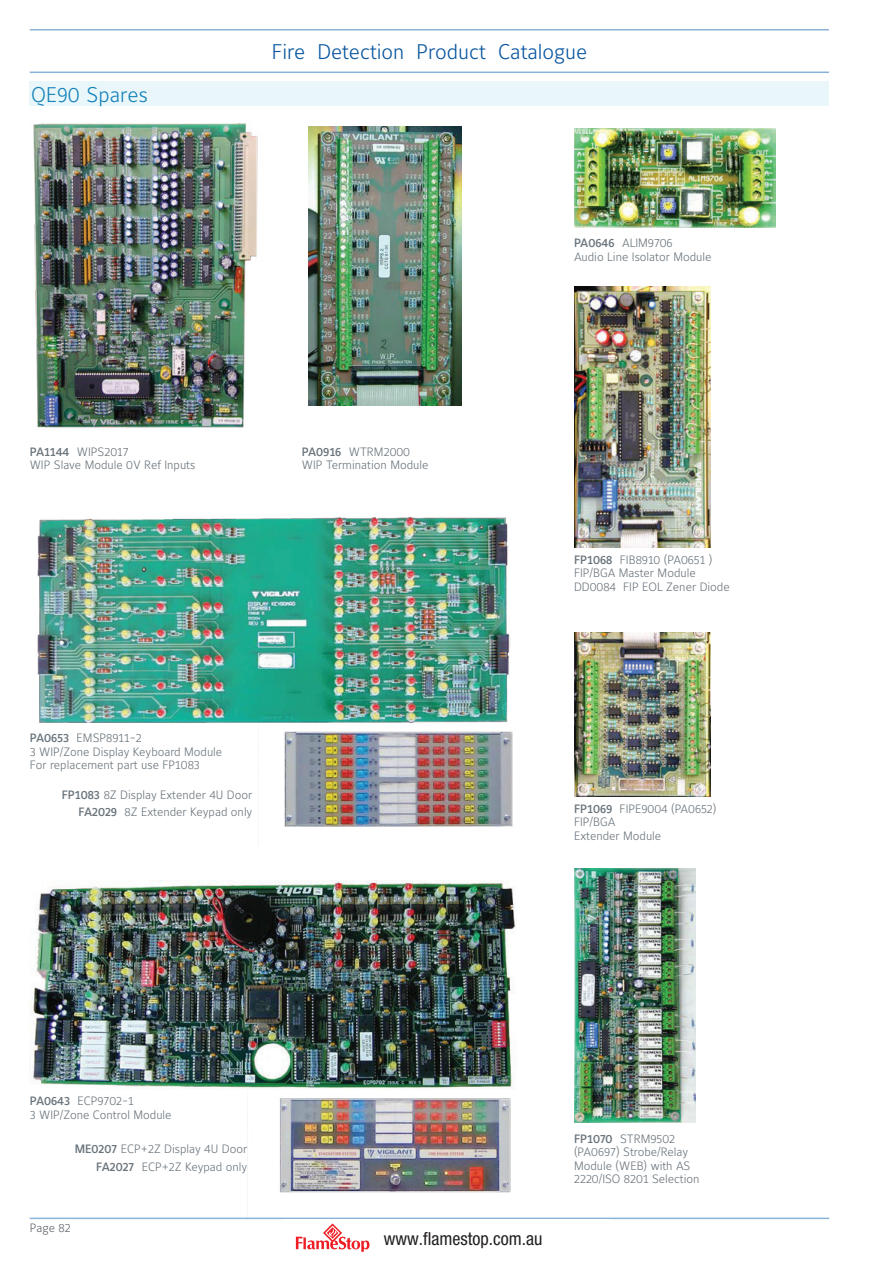
<style>
.page{position:relative;width:893px;height:1263px;background:#fff}
.page>*{position:absolute;margin:0;border:0;box-sizing:border-box;transform-origin:0 0}
.t1{font:300 21px "Maurea Jci Lf ML";color:#08559f}
.t2{font:300 21px "Maurea Jci Lf ML";color:#1481b8}
.t3{font:condensed 18px "Helvetica Neue";color:#231f20}
.t4{font:300 12px/13.5px "Maurea Jci Lf ML";color:#69747c}
.t5{font:300 12px "Maurea Jci Lf ML";color:#5e646a}
.s1{font-weight:500}
</style>
<div class="page">
<hr style="left:30px;top:1217px;width:799px;height:2px;background:#8bb3d9">
<hr style="left:30px;top:72px;width:799px;height:1px;background:#8bb3d9">
<hr style="left:30px;top:29px;width:799px;height:2px;background:#8bb3d9">
<div style="left:30px;top:81px;width:799px;height:25px;background:#e9f7fb"></div>
<img style="left:33px;top:123px;width:225px;height:305px">
<img style="left:32px;top:881px;width:484px;height:207px">
<img style="left:37px;top:516px;width:473px;height:207px">
<img style="left:308px;top:127px;width:154px;height:278px">
<img style="left:574px;top:128px;width:201px;height:100px">
<img style="left:574px;top:286px;width:136px;height:261px">
<img style="left:574px;top:632px;width:136px;height:165px">
<img style="left:574px;top:869px;width:121px;height:254px">
<img style="left:258px;top:716px;width:255px;height:111px">
<img style="left:247px;top:1085px;width:298px;height:133px">
<svg style="left:296px;top:1223px;width:73px;height:29px"></svg>
<h1 class="t2" style="left:31px;top:81px;width:118px">QE90 Spares</h1>
<h1 class="t1" style="left:272px;top:39px;width:317px">Fire Detection Product Catalogue</h1>
<p class="t4" style="left:574px;top:236px;width:139px"><span class="s1">PA0646</span> ALIM9706<br>Audio Line Isolator Module</p>
<p class="t4" style="left:30px;top:444px;width:167px"><span class="s1">PA1144</span> WIPS2017<br>WIP Slave Module 0V Ref Inputs</p>
<p class="t4" style="left:302px;top:444px;width:128px"><span class="s1">PA0916</span> WTRM2000<br>WIP Termination Module</p>
<p class="t4" style="left:30px;top:731px;width:194px"><span class="s1">PA0653</span> EMSP8911-2<br>3 WIP/Zone Display Keyboard Module<br>For replacement part use FP1083</p>
<p class="t4" style="left:62px;top:785px;width:192px;line-height:17.7px;text-align:right"><span class="s1">FP1083</span> 8Z Display Extender 4U Door<br><span class="s1">FA2029</span> 8Z Extender Keypad only</p>
<p class="t4" style="left:574px;top:553px;width:157px"><span class="s1">FP1068</span> FIB8910 (PA0651 )<br>FIP/BGA Master Module<br>DD0084 FIP EOL Zener Diode</p>
<p class="t4" style="left:574px;top:801px;width:144px"><span class="s1">FP1069</span> FIPE9004 (PA0652)<br>FIP/BGA<br>Extender Module</p>
<p class="t4" style="left:30px;top:1094px;width:143px"><span class="s1">PA0643</span> ECP9702-1<br>3 WIP/Zone Control Module</p>
<p class="t4" style="left:75px;top:1140px;width:174px;line-height:17.7px;text-align:right"><span class="s1">ME0207</span> ECP+2Z Display 4U Door<br><span class="s1">FA2027</span> ECP+2Z Keypad only</p>
<p class="t5" style="left:30px;top:1220px;width:43px">Page 82</p>
<h2 class="t3" style="left:384px;top:1228px;width:160px">www.flamestop.com.au</h2>
<p class="t4" style="left:574px;top:1132px;width:127px"><span class="s1">FP1070</span> STRM9502 (PA0697) Strobe/Relay<br>Module (WEB) with AS<br>2220/ISO 8201 Selection</p>
</div>
